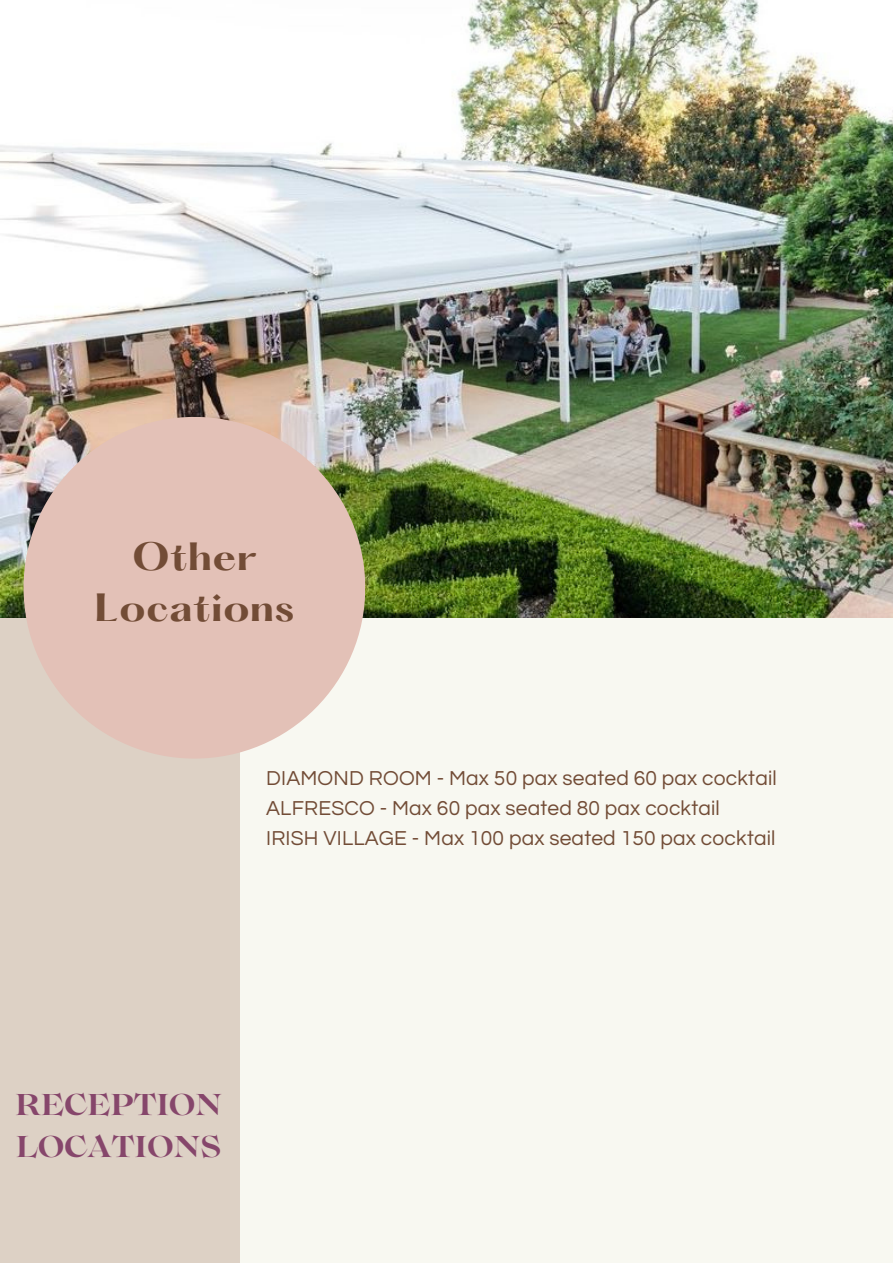
<style>
.page{position:relative;width:893px;height:1264px;background:#fff}
.page>*{position:absolute;margin:0;border:0;box-sizing:border-box;transform-origin:0 0}
.t1{font:700 34.5px/51.8px "Hatton";letter-spacing:.02em;color:#724c36;text-align:center}
.t2{font:700 30px/42.8px "Lovelace";color:#86466b}
.t3{font:21px "Questrial";letter-spacing:.01em;color:#724c36}
</style>
<div class="page">
<div style="left:0;top:0;width:892px;height:1262px;background:#f8f8f1"></div>
<div style="left:0;top:617px;width:239px;height:645px;background:#ddd1c5"></div>
<img style="left:0;top:0;width:892px;height:617px">
<div style="left:24px;top:417px;width:341px;height:341px;background:#e3c1b7;border-radius:50%"></div>
<p class="t1" style="left:95px;top:534px;width:201px">Other<br>Locations</p>
<p class="t3" style="left:266px;top:767px;width:512px">DIAMOND ROOM - Max 50 pax seated 60 pax cocktail</p>
<p class="t3" style="left:266px;top:798px;width:455px">ALFRESCO - Max 60 pax seated 80 pax cocktail</p>
<p class="t3" style="left:266px;top:828px;width:511px">IRISH VILLAGE - Max 100 pax seated 150 pax cocktail</p>
<p class="t2" style="left:15px;top:1086px;width:208px">RECEPTION<br>LOCATIONS</p>
</div>
